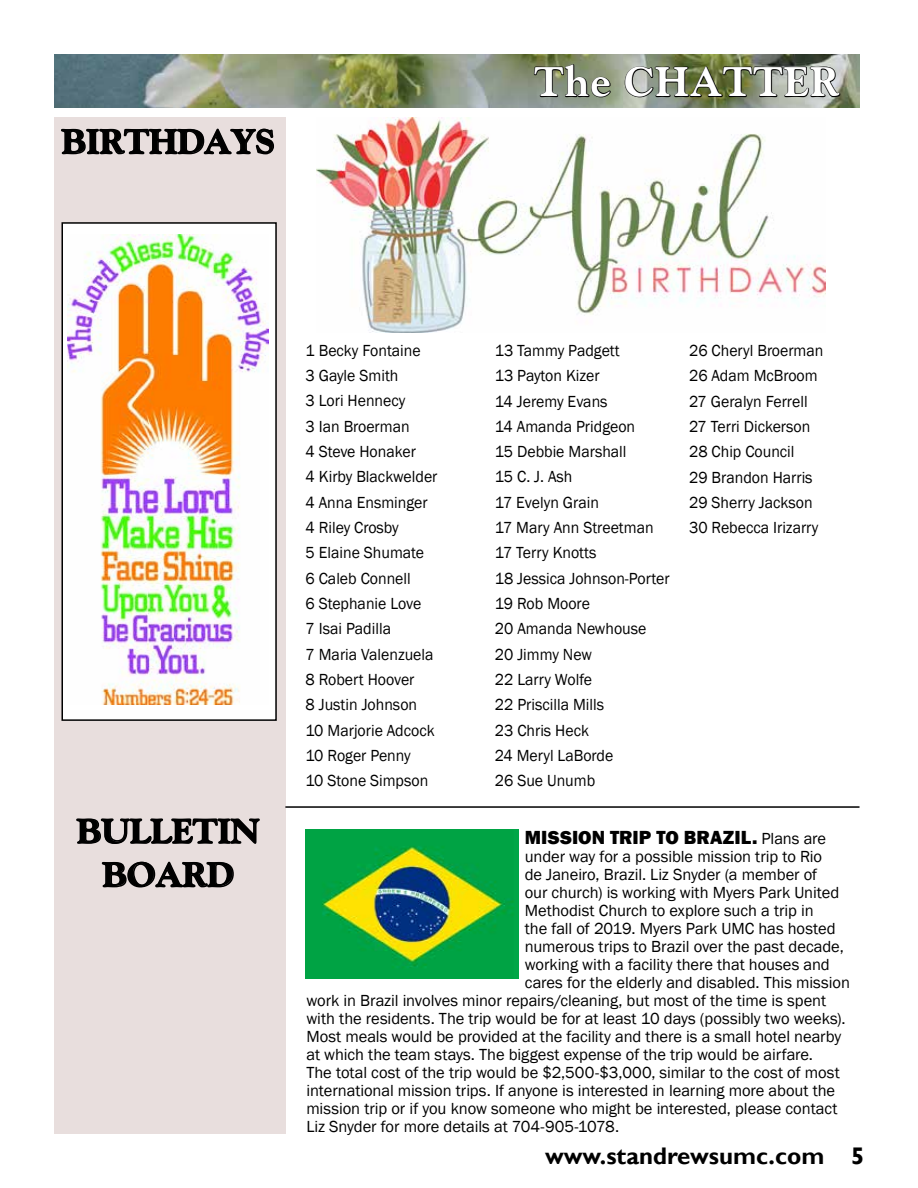
<style>
.page{position:relative;width:918px;height:1188px;background:#fff}
.page>*{position:absolute;margin:0;border:0;box-sizing:border-box;transform-origin:0 0}
.t1{font:800 42px "Goudy";letter-spacing:.02em;color:#fff}
.t2{font:800 34.5px/43.5px "Goudy";letter-spacing:-.005em;color:#000;text-align:center}
.t3{font:700 24px "Gill Sans";color:#000}
.t4{font:800 19.5px "Franklin Gothic";letter-spacing:.005em;color:#000}
.t5{font:16.5px "Franklin Gothic";color:#000}
.t6{font:16.5px/25.3px "Franklin Gothic";color:#000;scale:.96 1}
.s1{font-weight:400;font-size:16.5px}
</style>
<div class="page">
<div style="left:54px;top:118px;width:231px;height:1016px;background:#e8dedd"></div>
<svg style="left:60px;top:117px;width:215px;height:38px"></svg>
<svg style="left:76px;top:818px;width:184px;height:70px"></svg>
<hr style="left:285px;top:806px;width:575px;height:2px;background:#000">
<div style="left:62px;top:223px;width:214px;height:497px;background:#fff"></div>
<img style="left:68px;top:234px;width:201px;height:471px">
<div style="left:61px;top:222px;width:216px;height:499px;border:2px solid #000"></div>
<img style="left:306px;top:829px;width:212px;height:149px">
<img style="left:54px;top:55px;width:805px;height:53px">
<svg style="left:533px;top:54px;width:78px;height:52px;background:#727c64"></svg>
<svg style="left:624px;top:54px;width:217px;height:52px;background:#777f69"></svg>
<img style="left:316px;top:117px;width:509px;height:216px">
<h2 class="t2" style="left:61px;top:120px;width:215px">BIRTHDAYS</h2>
<h1 class="t1" style="left:534px;top:57px;width:307px">The CHATTER</h1>
<h2 class="t2" style="left:77px;top:809px;width:184px">BULLETIN<br>BOARD</h2>
<p class="t6" style="left:306px;top:338px;width:139px">1 Becky Fontaine<br>3 Gayle Smith<br>3 Lori Hennecy<br>3 Ian Broerman<br>4 Steve Honaker<br>4 Kirby Blackwelder<br>4 Anna Ensminger<br>4 Riley Crosby<br>5 Elaine Shumate<br>6 Caleb Connell<br>6 Stephanie Love<br>7 Isai Padilla<br>7 Maria Valenzuela<br>8 Robert Hoover<br>8 Justin Johnson<br>10 Marjorie Adcock<br>10 Roger Penny<br>10 Stone Simpson</p>
<p class="t6" style="left:495px;top:338px;width:184px">13 Tammy Padgett<br>13 Payton Kizer<br>14 Jeremy Evans<br>14 Amanda Pridgeon<br>15 Debbie Marshall<br>15 C. J. Ash<br>17 Evelyn Grain<br>17 Mary Ann Streetman<br>17 Terry Knotts<br>18 Jessica Johnson-Porter<br>19 Rob Moore<br>20 Amanda Newhouse<br>20 Jimmy New<br>22 Larry Wolfe<br>22 Priscilla Mills<br>23 Chris Heck<br>24 Meryl LaBorde<br>26 Sue Unumb</p>
<p class="t6" style="left:689px;top:338px;width:142px">26 Cheryl Broerman<br>26 Adam McBroom<br>27 Geralyn Ferrell<br>27 Terri Dickerson<br>28 Chip Council<br>29 Brandon Harris<br>29 Sherry Jackson<br>30 Rebecca Irizarry</p>
<p class="t4" style="left:525px;top:825px;width:303px">MISSION TRIP TO BRAZIL. <span class="s1">Plans are</span></p>
<p class="t5" style="left:525px;top:846px;width:299px">under way for a possible mission trip to Rio</p>
<p class="t5" style="left:525px;top:864px;width:294px">de Janeiro, Brazil. Liz Snyder (a member of</p>
<p class="t5" style="left:525px;top:882px;width:316px">our church) is working with Myers Park United</p>
<p class="t5" style="left:525px;top:900px;width:290px">Methodist Church to explore such a trip in</p>
<p class="t5" style="left:525px;top:918px;width:312px">the fall of 2019. Myers Park UMC has hosted</p>
<p class="t5" style="left:525px;top:936px;width:321px">numerous trips to Brazil over the past decade,</p>
<p class="t5" style="left:525px;top:954px;width:306px">working with a facility there that houses and</p>
<p class="t5" style="left:525px;top:972px;width:327px">cares for the elderly and disabled. This mission</p>
<p class="t5" style="left:306px;top:990px;width:521px">work in Brazil involves minor repairs/cleaning, but most of the time is spent</p>
<p class="t5" style="left:306px;top:1008px;width:541px">with the residents. The trip would be for at least 10 days (possibly two weeks).</p>
<p class="t5" style="left:306px;top:1026px;width:536px">Most meals would be provided at the facility and there is a small hotel nearby</p>
<p class="t5" style="left:306px;top:1044px;width:508px">at which the team stays. The biggest expense of the trip would be airfare.</p>
<p class="t5" style="left:306px;top:1062px;width:535px">The total cost of the trip would be $2,500-$3,000, similar to the cost of most</p>
<p class="t5" style="left:306px;top:1080px;width:530px">international mission trips. If anyone is interested in learning more about the</p>
<p class="t5" style="left:306px;top:1098px;width:533px">mission trip or if you know someone who might be interested, please contact</p>
<p class="t5" style="left:306px;top:1116px;width:314px">Liz Snyder for more details at 704-905-1078.</p>
<h3 class="t3" style="left:545px;top:1141px;width:321px">www.standrewsumc.com 5</h3>
</div>
